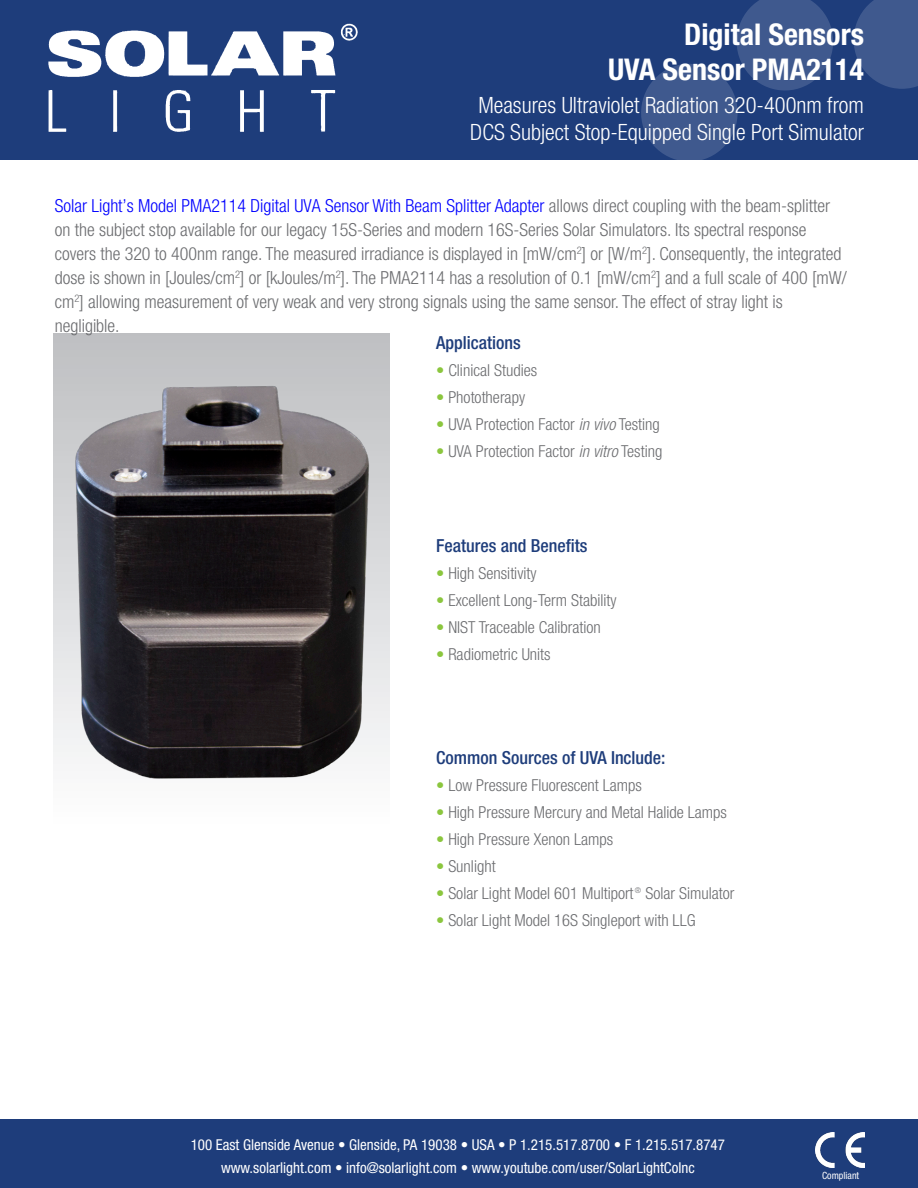
<style>
.page{position:relative;width:918px;height:1188px;background:#fff}
.page>*{position:absolute;margin:0;border:0;box-sizing:border-box;transform-origin:0 0}
.t1{font:700 condensed 30px "Helvetica Neue";color:#fff}
.t2{font:300 condensed 22.5px "Helvetica Neue";color:#fff}
.t3{font:300 condensed 18px/24px "Helvetica Neue";color:#6c6d70}
.t4{font:500 condensed 18px "Helvetica Neue";color:#1e3d7b}
.t5{font:300 condensed 16.5px "Helvetica Neue";color:#6c6d70}
.t6{font:condensed 15px "Helvetica Neue";color:#fff}
.t7{font:condensed 9.9px "Helvetica Neue";color:#fff}
.s1{color:#00f}
.s2{color:#8bc63e}
.s3{font-style:italic}
</style>
<div class="page">
<div style="left:0;top:0;width:918px;height:159px;background:#1e3d7b"></div>
<svg style="left:614px;top:0;width:304px;height:160px"></svg>
<img style="left:48px;top:23px;width:310px;height:109px">
<div style="left:53px;top:334px;width:337px;height:35px;background:#c1c2c4"></div>
<img style="left:53px;top:369px;width:337px;height:410px">
<div style="left:0;top:1119px;width:918px;height:69px;background:#1e3d7b"></div>
<img style="left:816px;top:1132px;width:49px;height:35px">
<p class="t1" style="left:684px;top:16px;width:181px">Digital Sensors</p>
<p class="t1" style="left:608px;top:51px;width:257px">UVA Sensor PMA2114</p>
<p class="t2" style="left:478px;top:92px;width:387px">Measures Ultraviolet Radiation 320-400nm from</p>
<p class="t2" style="left:470px;top:119px;width:395px">DCS Subject Stop-Equipped Single Port Simulator</p>
<p class="t3" style="left:55px;top:193px;width:794px"><span class="s1">Solar Light’s Model PMA2114 Digital UVA Sensor With Beam Splitter Adapter</span> allows direct coupling with the beam-splitter on the subject stop available for our legacy 15S-Series and modern 16S-Series Solar Simulators. Its spectral response covers the 320 to 400nm range. The measured irradiance is displayed in [mW/cm<sup>2</sup>] or [W/m<sup>2</sup>]. Consequently, the integrated dose is shown in [Joules/cm<sup>2</sup>] or [kJoules/m<sup>2</sup>]. The PMA2114 has a resolution of 0.1 [mW/cm<sup>2</sup>] and a full scale of 400 [mW/ cm<sup>2</sup>] allowing measurement of very weak and very strong signals using the same sensor. The effect of stray light is negligible.</p>
<p class="t4" style="left:436px;top:332px;width:86px">Applications</p>
<p class="t5" style="left:436px;top:361px;width:102px"><span class="s2">•</span> Clinical Studies</p>
<p class="t5" style="left:436px;top:388px;width:90px"><span class="s2">•</span> Phototherapy</p>
<p class="t5" style="left:436px;top:415px;width:225px"><span class="s2">•</span> UVA Protection Factor <span class="s3">in vivo</span> Testing</p>
<p class="t5" style="left:436px;top:442px;width:228px"><span class="s2">•</span> UVA Protection Factor <span class="s3">in vitro</span> Testing</p>
<p class="t4" style="left:436px;top:535px;width:153px">Features and Benefits</p>
<p class="t5" style="left:436px;top:563px;width:102px"><span class="s2">•</span> High Sensitivity</p>
<p class="t5" style="left:436px;top:590px;width:182px"><span class="s2">•</span> Excellent Long-Term Stability</p>
<p class="t5" style="left:436px;top:617px;width:166px"><span class="s2">•</span> NIST Traceable Calibration</p>
<p class="t5" style="left:436px;top:644px;width:116px"><span class="s2">•</span> Radiometric Units</p>
<p class="t4" style="left:436px;top:747px;width:231px">Common Sources of UVA Include:</p>
<p class="t5" style="left:436px;top:776px;width:207px"><span class="s2">•</span> Low Pressure Fluorescent Lamps</p>
<p class="t5" style="left:436px;top:803px;width:292px"><span class="s2">•</span> High Pressure Mercury and Metal Halide Lamps</p>
<p class="t5" style="left:436px;top:830px;width:179px"><span class="s2">•</span> High Pressure Xenon Lamps</p>
<p class="t5" style="left:436px;top:857px;width:61px"><span class="s2">•</span> Sunlight</p>
<p class="t5" style="left:436px;top:884px;width:300px"><span class="s2">•</span> Solar Light Model 601 Multiport <sup>®</sup> Solar Simulator</p>
<p class="t5" style="left:436px;top:911px;width:261px"><span class="s2">•</span> Solar Light Model 16S Singleport with LLG</p>
<p class="t6" style="left:191px;top:1136px;width:536px">100 East Glenside Avenue • Glenside, PA 19038 • USA • P 1.215.517.8700 • F 1.215.517.8747</p>
<p class="t6" style="left:221px;top:1159px;width:475px">www.solarlight.com • info@solarlight.com • www.youtube.com/user/SolarLightCoInc</p>
<p class="t7" style="left:822px;top:1170px;width:39px">Compliant</p>
</div>
